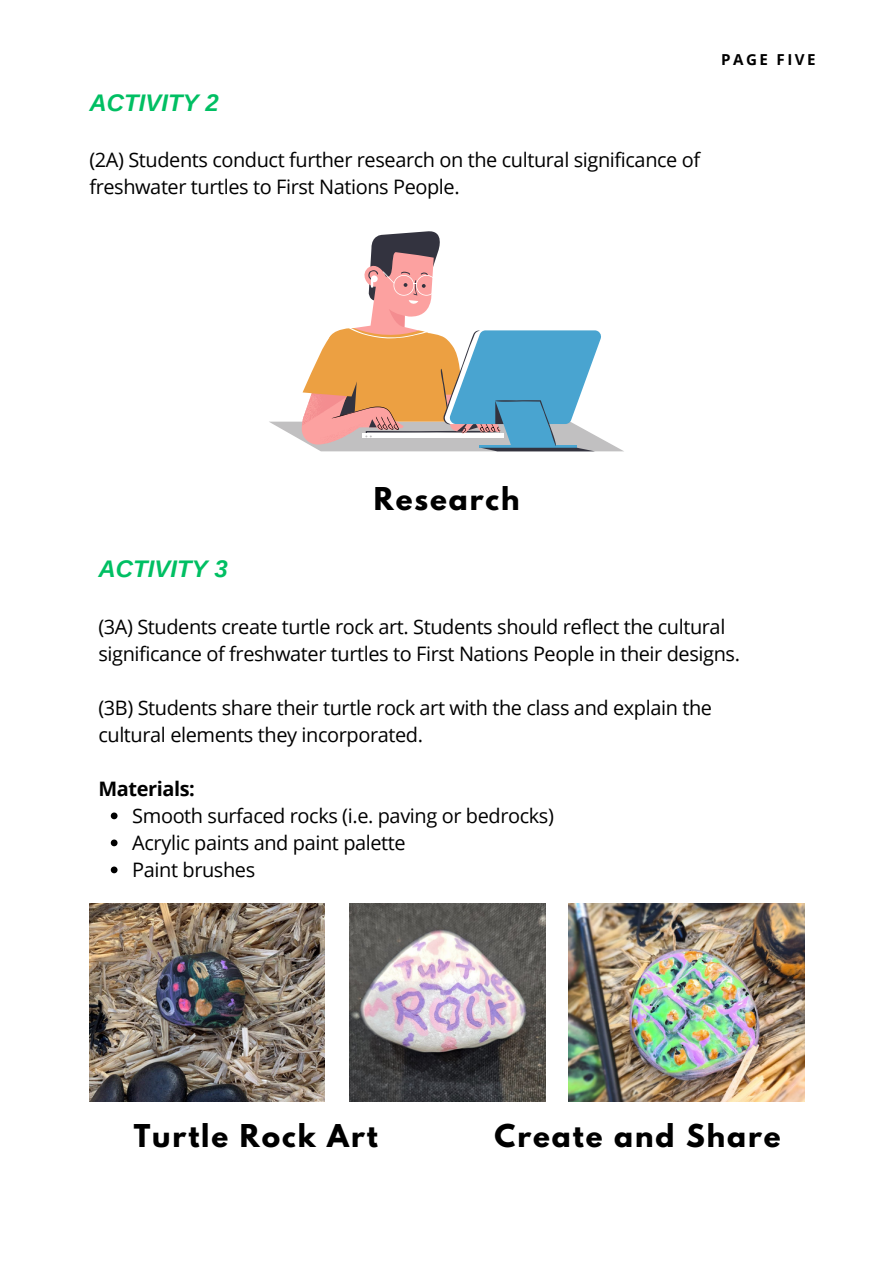
<style>
.page{position:relative;width:893px;height:1264px;background:#fff}
.page>*{position:absolute;margin:0;border:0;box-sizing:border-box;transform-origin:0 0}
.t1{font:700 27.9px "League Spartan";letter-spacing:.07em;color:#000}
.t2{font:italic 700 24px "Arimo";color:#00bf63}
.t3{font:19.95px/27px "Open Sans";letter-spacing:-.02em;color:#000}
.t4{font:700 19.95px "Open Sans";letter-spacing:-.02em;color:#000}
.t5{font:700 15.15px "Open Sans";letter-spacing:.16em;color:#000}
</style>
<div class="page">
<svg style="left:269px;top:231px;width:354px;height:220px"></svg>
<img style="left:349px;top:903px;width:196px;height:198px">
<img style="left:569px;top:903px;width:235px;height:198px">
<img style="left:89px;top:903px;width:235px;height:198px">
<svg style="left:111px;top:812px;width:6px;height:7px"></svg>
<svg style="left:111px;top:839px;width:6px;height:7px"></svg>
<svg style="left:111px;top:866px;width:6px;height:7px"></svg>
<p class="t2" style="left:89px;top:89px;width:131px">ACTIVITY 2</p>
<h1 class="t3" style="left:89px;top:146px;width:612px">(2A) Students conduct further research on the cultural significance of freshwater turtles to First Nations People.</h1>
<h2 class="t5" style="left:721px;top:48px;width:96px">PAGE FIVE</h2>
<h4 class="t2" style="left:98px;top:555px;width:131px">ACTIVITY 3</h4>
<h4 class="t1" style="left:374px;top:485px;width:147px">Research</h4>
<h3 class="t3" style="left:98px;top:612px;width:643px">(3A) Students create turtle rock art. Students should reflect the cultural significance of freshwater turtles to First Nations People in their designs.</h3>
<p class="t3" style="left:98px;top:693px;width:615px">(3B) Students share their turtle rock art with the class and explain the cultural elements they incorporated.</p>
<p class="t4" style="left:98px;top:774px;width:98px">Materials:</p>
<p class="t3" style="left:132px;top:801px;width:423px">Smooth surfaced rocks (i.e. paving or bedrocks)</p>
<p class="t3" style="left:132px;top:828px;width:275px">Acrylic paints and paint palette</p>
<p class="t3" style="left:132px;top:855px;width:124px">Paint brushes</p>
<h1 class="t1" style="left:134px;top:1121px;width:245px">Turtle Rock Art</h1>
<p class="t1" style="left:494px;top:1121px;width:288px">Create and Share</p>
</div>
